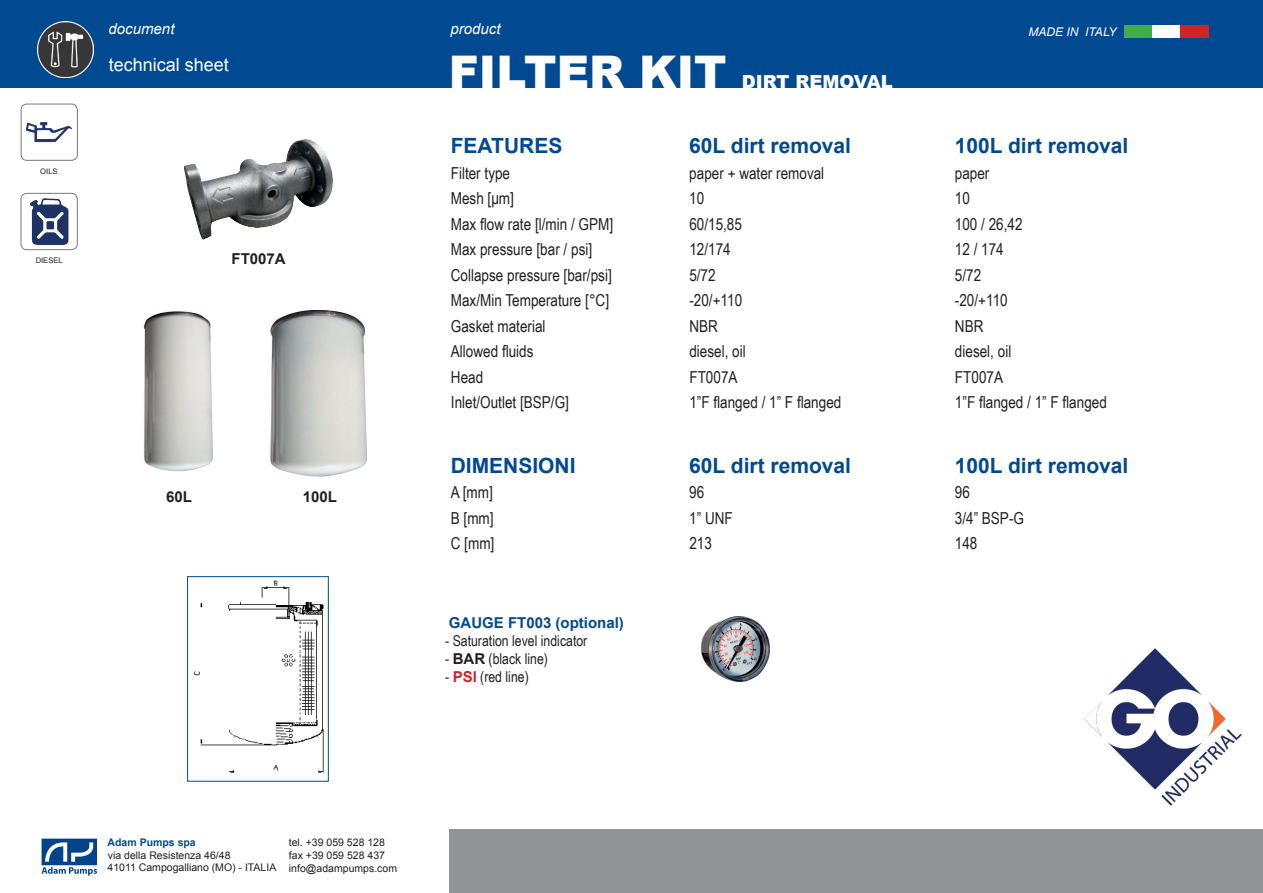
<style>
.page{position:relative;width:1263px;height:893px;background:#fff}
.page>*{position:absolute;margin:0;border:0;box-sizing:border-box;transform-origin:0 0}
.t1{font:900 45px "Arial";color:#fff}
.t2{font:700 21px "Arial";color:#014a91}
.t3{font:18px "Arial";color:#fff}
.t4{font:900 18px "Arial";color:#fff}
.t5{font:16.5px "Arial Narrow";color:#231f20}
.t6{font:15px "Arial Narrow";color:#231f20}
.t7{font:700 15px "Arial";color:#014a91}
.t8{font:italic 15px "Arial";color:#fff}
.t9{font:700 15px "Arial";color:#231f20}
.t10{font:italic 12px "Arial";color:#fff}
.t11{font:10.5px/12.6px "Arial";color:#231f20}
.t12{font:700 10.5px "Arial";color:#014a91}
.t13{font:7.65px "Arial";color:#231f20}
.s1{font-family:"Arial";font-weight:700}
.s2{font-family:"Arial";font-weight:700;color:#d1232a}
.s3{color:#fff}
</style>
<div class="page">
<div style="left:449px;top:829px;width:814px;height:64px;background:#929394"></div>
<div style="left:0;top:0;width:1263px;height:87px;background:#014a91"></div>
<svg style="left:42px;top:839px;width:55px;height:37px"></svg>
<div style="left:1124px;top:26px;width:28px;height:12px;background:#40ae49"></div>
<div style="left:1152px;top:26px;width:29px;height:12px;background:#fff"></div>
<div style="left:1181px;top:26px;width:28px;height:12px;background:#d1232a"></div>
<img style="left:37px;top:21px;width:57px;height:57px">
<img style="left:193px;top:580px;width:131px;height:193px">
<div style="left:187px;top:576px;width:142px;height:205px;border:1px solid #014a91"></div>
<img style="left:143px;top:311px;width:70px;height:161px">
<img style="left:270px;top:310px;width:98px;height:167px">
<img style="left:184px;top:139px;width:149px;height:101px">
<img style="left:26px;top:122px;width:46px;height:20px">
<div style="left:21px;top:104px;width:57px;height:57px;border:1px solid #76787b;border-radius:6px"></div>
<img style="left:30px;top:199px;width:38px;height:45px">
<div style="left:21px;top:193px;width:57px;height:57px;border:1px solid #76787b;border-radius:6px"></div>
<img style="left:701px;top:616px;width:69px;height:66px">
<img style="left:1085px;top:649px;width:156px;height:156px">
<p class="t8" style="left:109px;top:19px;width:67px">document</p>
<p class="t8" style="left:450px;top:19px;width:52px">product</p>
<p class="t3" style="left:109px;top:53px;width:122px">technical sheet</p>
<h1 class="t1" style="left:449px;top:39px;width:279px">FILTER KIT</h1>
<p class="t4" style="left:742px;top:68px;width:153px">DIRT REMOVAL</p>
<p class="t10" style="left:1028px;top:24px;width:90px">MADE IN ITALY</p>
<p class="t13" style="left:40px;top:167px;width:19px">OILS</p>
<p class="t13" style="left:36px;top:255px;width:29px">DIESEL</p>
<p class="t9" style="left:232px;top:249px;width:56px">FT007A</p>
<p class="t9" style="left:166px;top:487px;width:27px">60L</p>
<p class="t9" style="left:303px;top:487px;width:36px">100L</p>
<p class="t2" style="left:451px;top:132px;width:113px">FEATURES</p>
<p class="t2" style="left:689px;top:132px;width:163px">60L dirt removal</p>
<p class="t2" style="left:955px;top:132px;width:175px">100L dirt removal</p>
<p class="t5" style="left:451px;top:161px;width:61px">Filter type</p>
<p class="t5" style="left:689px;top:161px;width:136px">paper + water removal</p>
<p class="t5" style="left:955px;top:161px;width:36px">paper</p>
<p class="t5" style="left:451px;top:186px;width:65px">Mesh [μm]</p>
<p class="t5" style="left:689px;top:186px;width:17px">10</p>
<p class="t5" style="left:955px;top:186px;width:17px">10</p>
<p class="t5" style="left:451px;top:212px;width:164px">Max flow rate [l/min / GPM]</p>
<p class="t5" style="left:689px;top:212px;width:54px">60/15,85</p>
<p class="t5" style="left:955px;top:212px;width:69px">100 / 26,42</p>
<p class="t5" style="left:451px;top:237px;width:143px">Max pressure [bar / psi]</p>
<p class="t5" style="left:689px;top:237px;width:43px">12/174</p>
<p class="t5" style="left:955px;top:237px;width:50px">12 / 174</p>
<p class="t5" style="left:451px;top:263px;width:162px">Collapse pressure [bar/psi]</p>
<p class="t5" style="left:689px;top:263px;width:28px">5/72</p>
<p class="t5" style="left:955px;top:263px;width:28px">5/72</p>
<p class="t5" style="left:451px;top:288px;width:160px">Max/Min Temperature [°C]</p>
<p class="t5" style="left:689px;top:288px;width:54px">-20/+110</p>
<p class="t5" style="left:955px;top:288px;width:54px">-20/+110</p>
<p class="t5" style="left:451px;top:314px;width:96px">Gasket material</p>
<p class="t5" style="left:689px;top:314px;width:30px">NBR</p>
<p class="t5" style="left:955px;top:314px;width:30px">NBR</p>
<p class="t5" style="left:451px;top:339px;width:84px">Allowed fluids</p>
<p class="t5" style="left:689px;top:339px;width:58px">diesel, oil</p>
<p class="t5" style="left:955px;top:339px;width:58px">diesel, oil</p>
<p class="t5" style="left:451px;top:365px;width:34px">Head</p>
<p class="t5" style="left:689px;top:365px;width:50px">FT007A</p>
<p class="t5" style="left:955px;top:365px;width:50px">FT007A</p>
<p class="t5" style="left:451px;top:390px;width:120px">Inlet/Outlet [BSP/G]</p>
<p class="t5" style="left:689px;top:390px;width:153px">1”F flanged / 1” F flanged</p>
<p class="t5" style="left:955px;top:390px;width:153px">1”F flanged / 1” F flanged</p>
<p class="t2" style="left:451px;top:451px;width:126px">DIMENSIONI</p>
<p class="t2" style="left:689px;top:451px;width:163px">60L dirt removal</p>
<p class="t2" style="left:955px;top:451px;width:175px">100L dirt removal</p>
<p class="t5" style="left:451px;top:480px;width:44px">A [mm]</p>
<p class="t5" style="left:689px;top:480px;width:17px">96</p>
<p class="t5" style="left:955px;top:480px;width:17px">96</p>
<p class="t5" style="left:451px;top:506px;width:44px">B [mm]</p>
<p class="t5" style="left:689px;top:506px;width:45px">1” UNF</p>
<p class="t5" style="left:955px;top:506px;width:71px">3/4” BSP-G</p>
<p class="t5" style="left:451px;top:531px;width:45px">C [mm]</p>
<p class="t5" style="left:689px;top:531px;width:24px">213</p>
<p class="t5" style="left:955px;top:531px;width:24px">148</p>
<p class="t7" style="left:449px;top:613px;width:177px">GAUGE FT003 (optional)</p>
<p class="t6" style="left:445px;top:630px;width:144px">- Saturation level indicator</p>
<p class="t6" style="left:445px;top:648px;width:104px">- <span class="s1">BAR</span> (black line)</p>
<p class="t6" style="left:445px;top:666px;width:85px">- <span class="s2">PSI</span> (red line)</p>
<p class="t12" style="left:108px;top:836px;width:90px">Adam Pumps spa</p>
<p class="t11" style="left:108px;top:849px;width:177px">via della Resistenza 46/48<br>41011 Campogalliano (MO) - ITALIA<span class="s3">Y</span></p>
<p class="t11" style="left:289px;top:837px;width:110px">tel. +39 059 528 128 fax +39 059 528 437 info@adampumps.com</p>
</div>
